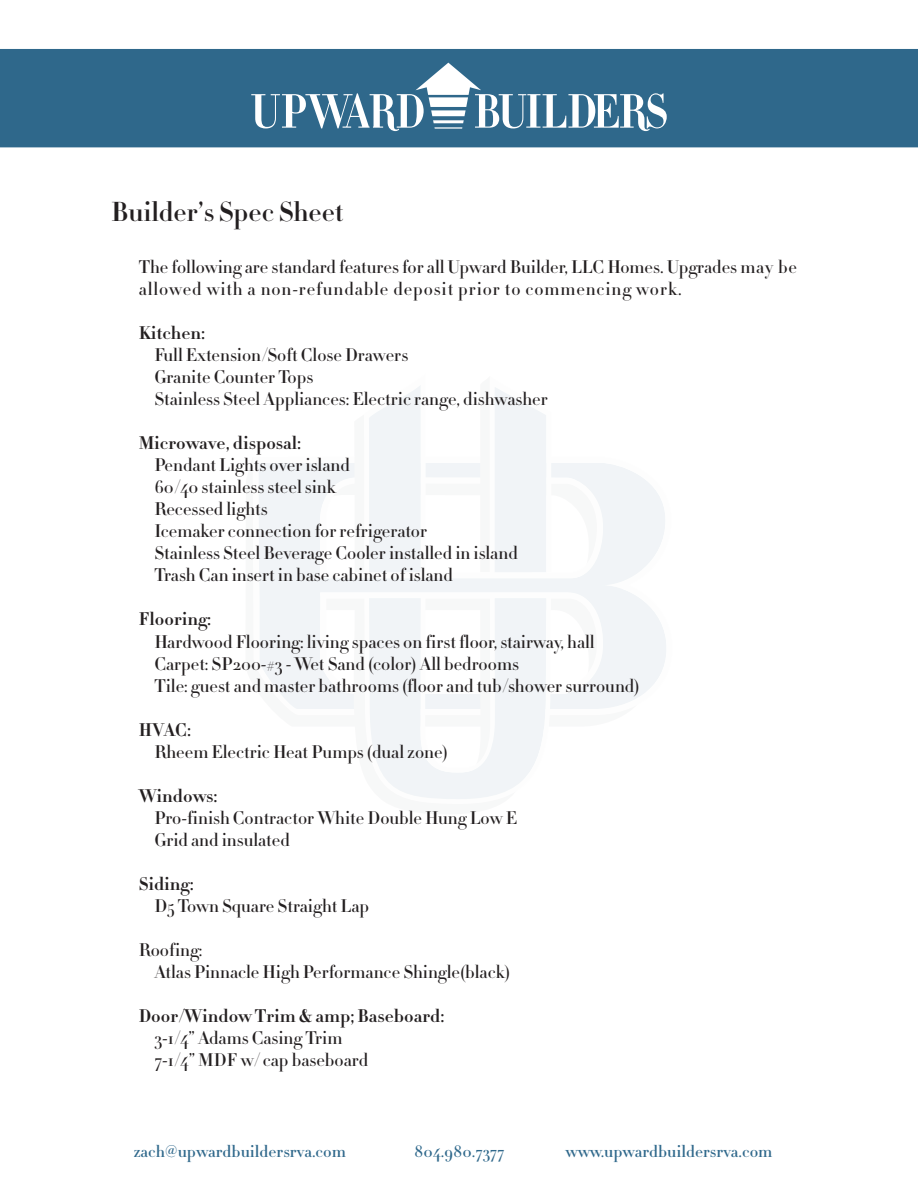
<style>
.page{position:relative;width:918px;height:1188px;background:#fff}
.page>*{position:absolute;margin:0;border:0;box-sizing:border-box;transform-origin:0 0}
.t1{font:700 27px "Didot HTF 16";color:#231f20}
.t2{font:500 18px/22px "Didot HTF 16";color:#231f20}
.t3{font:700 18px "Didot HTF 06";color:#231f20}
.t4{font:500 16.5px "Didot HTF 06";color:#2f688b}
</style>
<div class="page">
<svg style="left:259px;top:463px;width:407px;height:246px;fill:#f1f4f7"></svg>
<svg style="left:353px;top:594px;width:198px;height:205px"></svg>
<svg style="left:480px;top:387px;width:71px;height:185px"></svg>
<svg style="left:354px;top:386px;width:72px;height:186px"></svg>
<svg style="left:0;top:49px;width:918px;height:98px;background:#3d7293"></svg>
<svg style="left:630px;top:95px;width:7px;height:15px"></svg>
<h1 class="t1" style="left:111px;top:195px;width:234px">Builder’s Spec Sheet</h1>
<p class="t2" style="left:139px;top:256px;width:660px">The following are standard features for all Upward Builder, LLC Homes. Upgrades may be allowed with a non-refundable deposit prior to commencing work.</p>
<p class="t3" style="left:139px;top:321px;width:68px">Kitchen:</p>
<p class="t2" style="left:154px;top:344px;width:395px">Full Extension/Soft Close Drawers<br>Granite Counter Tops<br>Stainless Steel Appliances: Electric range, dishwasher</p>
<p class="t3" style="left:139px;top:431px;width:164px">Microwave, disposal:</p>
<p class="t2" style="left:154px;top:454px;width:365px">Pendant Lights over island<br>60/40 stainless steel sink<br>Recessed lights<br>Icemaker connection for refrigerator<br>Stainless Steel Beverage Cooler installed in island Trash Can insert in base cabinet of island</p>
<p class="t3" style="left:139px;top:608px;width:74px">Flooring:</p>
<p class="t2" style="left:154px;top:631px;width:487px">Hardwood Flooring: living spaces on first floor, stairway, hall<br>Carpet: SP200-#3 - Wet Sand (color) All bedrooms<br>Tile: guest and master bathrooms (floor and tub/shower surround)</p>
<p class="t3" style="left:139px;top:718px;width:54px">HVAC:</p>
<p class="t2" style="left:154px;top:741px;width:295px">Rheem Electric Heat Pumps (dual zone)</p>
<p class="t3" style="left:139px;top:784px;width:81px">Windows:</p>
<p class="t2" style="left:154px;top:807px;width:364px">Pro-finish Contractor White Double Hung Low E<br>Grid and insulated</p>
<p class="t3" style="left:139px;top:872px;width:57px">Siding:</p>
<p class="t2" style="left:154px;top:895px;width:216px">D5 Town Square Straight Lap</p>
<p class="t2" style="left:154px;top:939px;width:357px;text-indent:-16px">Roofing:<br>Atlas Pinnacle High Performance Shingle(black)</p>
<p class="t3" style="left:139px;top:1005px;width:307px">Door/Window Trim &amp; amp; Baseboard:</p>
<p class="t2" style="left:154px;top:1028px;width:215px">3-1/4” Adams Casing Trim<br>7-1/4” MDF w/ cap baseboard</p>
<p class="t4" style="left:133px;top:1141px;width:214px">zach@upwardbuildersrva.com</p>
<p class="t4" style="left:414px;top:1141px;width:92px">804.980.7377</p>
<p class="t4" style="left:566px;top:1141px;width:208px">www.upwardbuildersrva.com</p>
</div>
